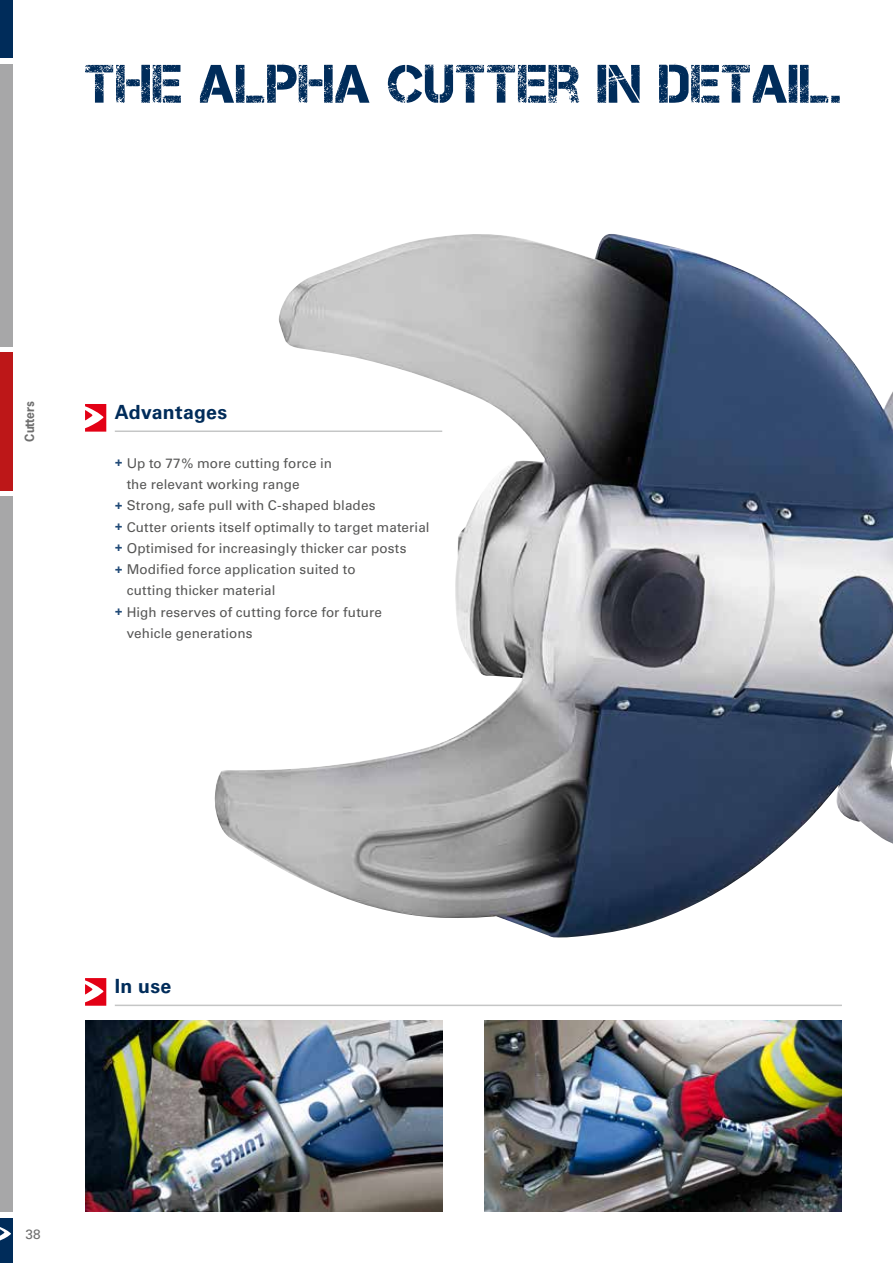
<style>
.page{position:relative;width:893px;height:1263px;background:#fff}
.page>*{position:absolute;margin:0;border:0;box-sizing:border-box;transform-origin:0 0}
.t1{font:54px "Captureit";letter-spacing:.015em;color:#002c5a}
.t2{font:700 19.5px "Univers CE";letter-spacing:.015em;color:#002c5a}
.t3{font:500 13.5px "Univers CE";letter-spacing:.01em;color:#565655}
.t4{font:500 13.5px "Univers CE";color:#6e6e6e}
.t5{font:700 12px "News Gothic";letter-spacing:-.005em;color:#6e6e6e}
.s1{font-family:"Univers";font-weight:700;color:#204a77}
</style>
<div class="page">
<img style="left:85px;top:1020px;width:357px;height:192px">
<img style="left:214px;top:234px;width:679px;height:704px">
<img style="left:485px;top:1020px;width:357px;height:192px">
<hr style="left:115px;top:430px;width:327px;height:2px;background:#c5c6c6">
<svg style="left:85px;top:404px;width:21px;height:28px"></svg>
<hr style="left:115px;top:1004px;width:727px;height:2px;background:#c5c6c6">
<svg style="left:85px;top:978px;width:21px;height:28px"></svg>
<div style="left:0;top:0;width:13px;height:58px;background:#002c5a"></div>
<div style="left:0;top:1218px;width:13px;height:45px;background:#002c5a"></div>
<svg style="left:0;top:1227px;width:11px;height:14px"></svg>
<div style="left:0;top:352px;width:13px;height:138px;background:#bd1718"></div>
<div style="left:0;top:64px;width:13px;height:282px;background:#a7a7a8"></div>
<div style="left:0;top:497px;width:13px;height:715px;background:#a7a7a8"></div>
<h1 class="t1" style="left:85px;top:54px;width:758px">THE ALPHA CUTTER IN DETAIL.</h1>
<p class="t5" style="left:22px;top:442px;width:42px;rotate:-90deg">Cutters</p>
<h2 class="t2" style="left:115px;top:400px;width:114px">Advantages</h2>
<p class="t3" style="left:115px;top:455px;width:219px"><span class="s1">+</span> Up to 77% more cutting force in</p>
<p class="t3" style="left:127px;top:476px;width:174px">the relevant working range</p>
<p class="t3" style="left:115px;top:498px;width:262px"><span class="s1">+</span> Strong, safe pull with C-shaped blades</p>
<p class="t3" style="left:115px;top:519px;width:316px"><span class="s1">+</span> Cutter orients itself optimally to target material</p>
<p class="t3" style="left:115px;top:540px;width:293px"><span class="s1">+</span> Optimised for increasingly thicker car posts</p>
<p class="t3" style="left:115px;top:561px;width:242px"><span class="s1">+</span> Modified force application suited to</p>
<p class="t3" style="left:127px;top:583px;width:150px">cutting thicker material</p>
<p class="t3" style="left:115px;top:604px;width:269px"><span class="s1">+</span> High reserves of cutting force for future</p>
<p class="t3" style="left:127px;top:625px;width:127px">vehicle generations</p>
<h2 class="t2" style="left:115px;top:974px;width:58px">In use</h2>
<p class="t4" style="left:26px;top:1227px;width:17px">38</p>
</div>
